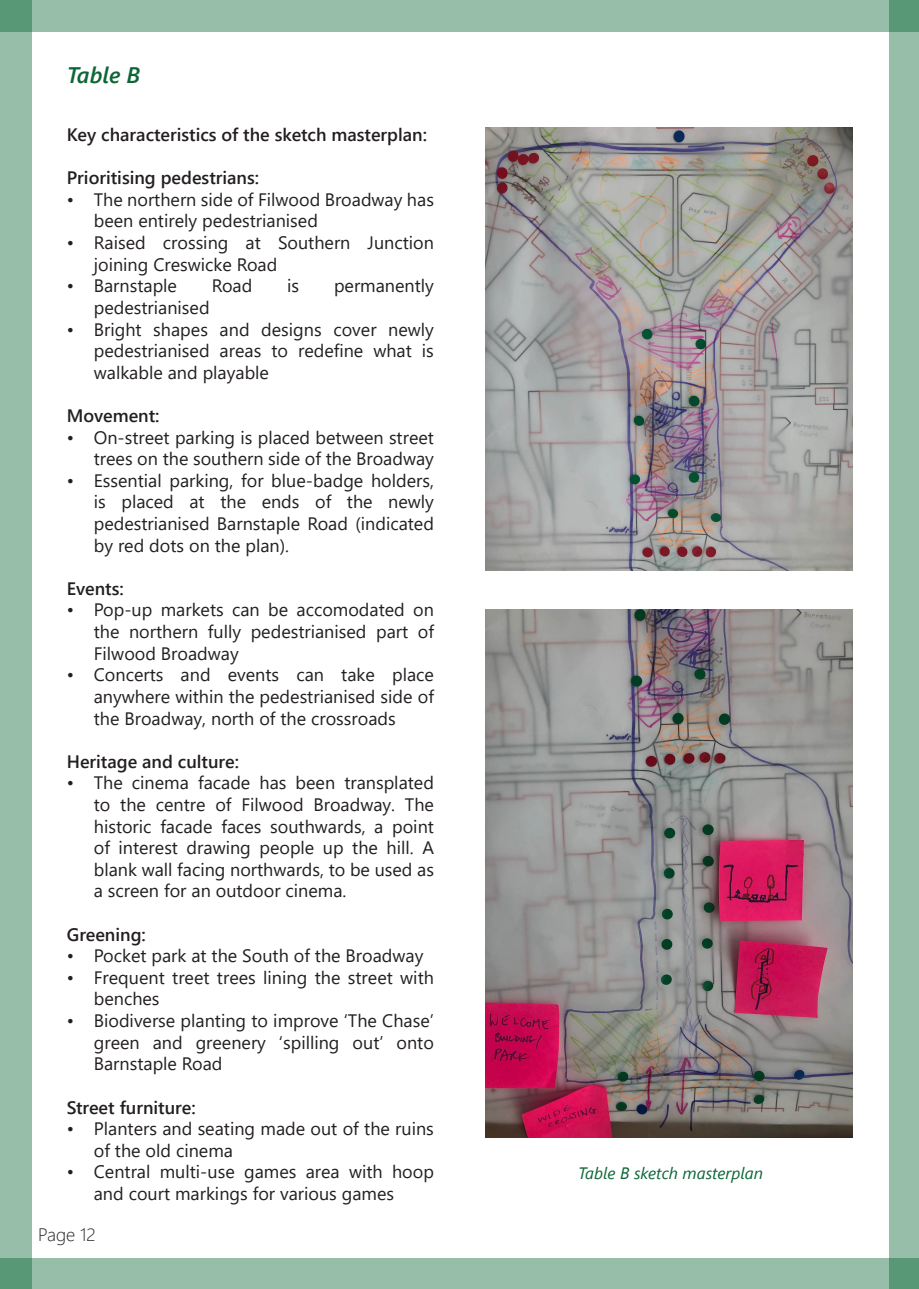
<style>
.page{position:relative;width:919px;height:1289px;background:#fff}
.page>*{position:absolute;margin:0;border:0;box-sizing:border-box;transform-origin:0 0}
.t1{font:italic 600 22.5px "Segoe UI";color:#0d6635}
.t2{font:18px/21.6px "Segoe UI";color:#231f20;text-align:justify}
.t3{font:600 18px "Segoe UI";color:#231f20}
.t4{font:300 18px "Segoe UI";color:#231f20}
.t5{font:italic 16.5px "Segoe UI";color:#0d6635}
</style>
<div class="page">
<div style="left:0;top:0;width:918px;height:31px;background:#96bea9"></div>
<div style="left:0;top:1258px;width:918px;height:30px;background:#96bea9"></div>
<div style="left:0;top:0;width:31px;height:1288px;background:#96bea9"></div>
<div style="left:889px;top:0;width:17px;height:1288px;background:#96bea9"></div>
<div style="left:906px;top:0;width:12px;height:1288px;background:#96bea9"></div>
<img style="left:485px;top:128px;width:367px;height:442px">
<img style="left:485px;top:610px;width:367px;height:527px">
<p class="t1" style="left:67px;top:54px;width:75px">Table B</p>
<p class="t3" style="left:67px;top:118px;width:362px">Key characteristics of the sketch masterplan:</p>
<p class="t3" style="left:67px;top:161px;width:194px">Prioritising pedestrians:</p>
<p class="t2" style="left:94px;top:187px;width:341px;text-indent:-27px">• The northern side of Filwood Broadway has been entirely pedestrianised</p>
<p class="t2" style="left:94px;top:230px;width:341px;text-indent:-27px">• Raised crossing at Southern Junction joining Creswicke Road</p>
<p class="t2" style="left:67px;top:273px;width:112px">• Barnstaple</p>
<p class="t2" style="left:212px;top:273px;width:42px">Road</p>
<p class="t2" style="left:287px;top:273px;width:13px">is</p>
<p class="t2" style="left:334px;top:273px;width:101px">permanently</p>
<p class="t2" style="left:94px;top:295px;width:117px">pedestrianised</p>
<p class="t2" style="left:94px;top:317px;width:341px;text-indent:-27px">• Bright shapes and designs cover newly pedestrianised areas to redefine what is walkable and playable</p>
<p class="t3" style="left:67px;top:398px;width:94px">Movement:</p>
<p class="t2" style="left:67px;top:425px;width:368px;text-align:right">• On-street parking is placed between street trees on the southern side of the Broadway</p>
<p class="t2" style="left:94px;top:468px;width:341px;text-indent:-27px">• Essential parking, for blue-badge holders, is placed at the ends of the newly pedestrianised Barnstaple Road (indicated by red dots on the plan).</p>
<p class="t3" style="left:67px;top:571px;width:58px">Events:</p>
<p class="t2" style="left:94px;top:597px;width:341px;text-indent:-27px">• Pop-up markets can be accomodated on the northern fully pedestrianised part of Filwood Broadway</p>
<p class="t2" style="left:94px;top:662px;width:341px;text-indent:-27px">• Concerts and events can take place anywhere within the pedestrianised side of the Broadway, north of the crossroads</p>
<p class="t3" style="left:67px;top:744px;width:174px">Heritage and culture:</p>
<p class="t2" style="left:94px;top:770px;width:341px;text-indent:-27px">• The cinema facade has been transplated to the centre of Filwood Broadway. The historic facade faces southwards, a point of interest drawing people up the hill. A blank wall facing northwards, to be used as a screen for an outdoor cinema.</p>
<p class="t3" style="left:67px;top:917px;width:81px">Greening:</p>
<p class="t2" style="left:67px;top:943px;width:358px">• Pocket park at the South of the Broadway</p>
<p class="t2" style="left:94px;top:965px;width:341px;text-indent:-27px">• Frequent treet trees lining the street with benches</p>
<p class="t2" style="left:94px;top:1008px;width:341px;text-indent:-27px">• Biodiverse planting to improve ‘The Chase’ green and greenery ‘spilling out’ onto Barnstaple Road</p>
<p class="t3" style="left:67px;top:1090px;width:130px">Street furniture:</p>
<p class="t2" style="left:94px;top:1116px;width:341px;text-indent:-27px">• Planters and seating made out of the ruins of the old cinema</p>
<p class="t2" style="left:94px;top:1159px;width:341px;text-indent:-27px">• Central multi-use games area with hoop and court markings for various games</p>
<p class="t4" style="left:38px;top:1217px;width:59px">Page 12</p>
<p class="t5" style="left:578px;top:1157px;width:186px">Table B sketch masterplan</p>
</div>
